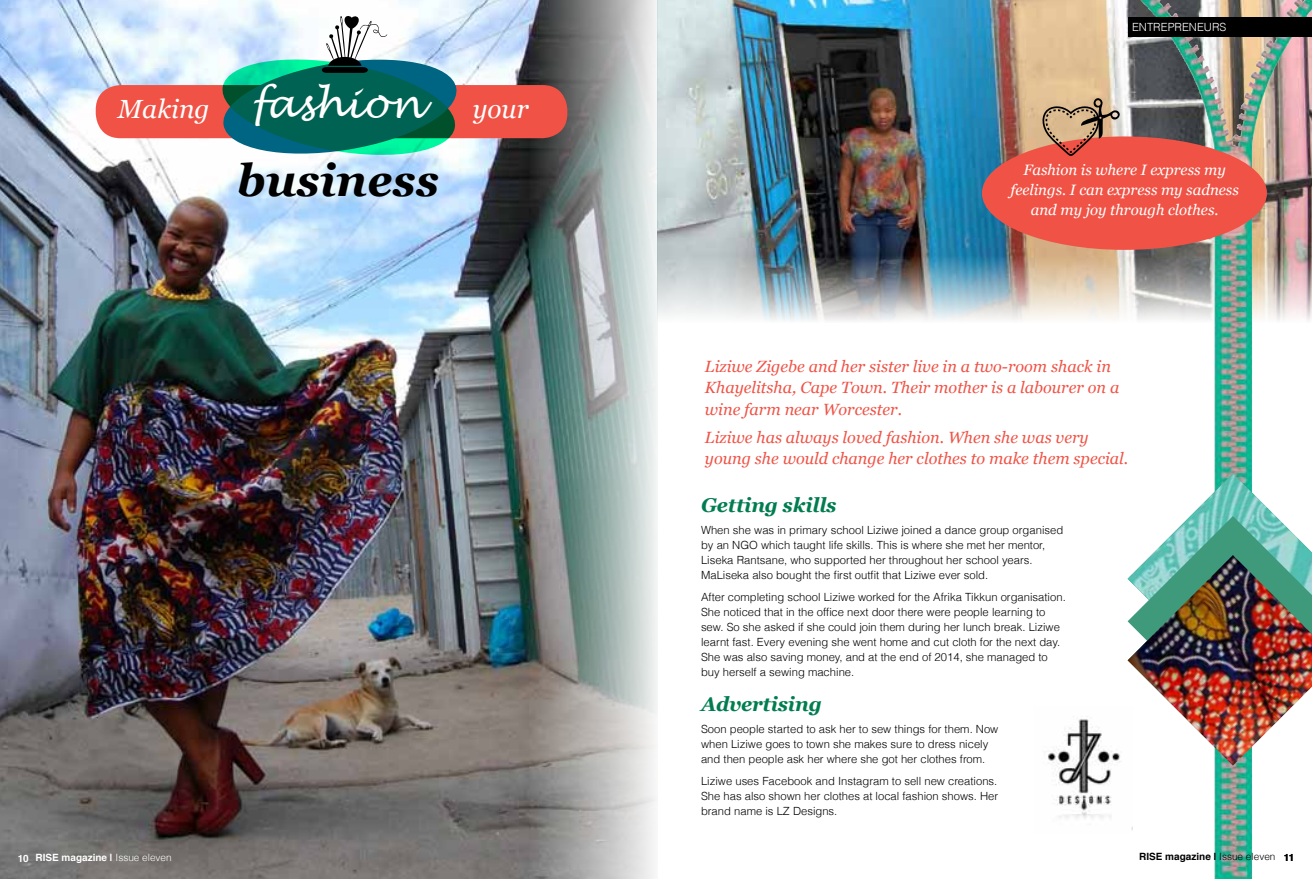
<style>
.page{position:relative;width:1312px;height:879px;background:#fff}
.page>*{position:absolute;margin:0;border:0;box-sizing:border-box;transform-origin:0 0}
.t1{font:italic 700 45px "Georgia";color:#000}
.t2{font:italic 40px "Lucida Handwriting";color:#fff}
.t3{font:italic 26.25px "Georgia";color:#fff}
.t4{font:italic 700 20px "Georgia";letter-spacing:-.01em;color:#007d50}
.t5{font:italic 16.25px/21.2px "Georgia";color:#f05346}
.t6{font:italic 15px/20px "Georgia";color:#fff;text-align:center}
.t7{font:300 11.25px/15px "Helvetica";color:#000}
.t8{font:300 11.25px "Helvetica";color:#fff}
.t9{font:700 10px "Helvetica";color:#fff}
.t10{font:700 10px "Helvetica";color:#000}
.s1{font-family:"Georgia";font-size:26.25px}
.s2{color:#000}
.s3{font-weight:300}
</style>
<div class="page">
<img style="left:657px;top:0;width:654px;height:322px">
<img style="left:1238px;top:0;width:65px;height:125px">
<img style="left:0;top:0;width:657px;height:879px">
<div style="left:96px;top:85px;width:471px;height:53px;background:#f05346;border-radius:25px"></div>
<img style="left:1048px;top:719px;width:84px;height:111px">
<div style="left:981px;top:136px;width:285px;height:114px;background:#f05346;border-radius:50%"></div>
<div style="left:1128px;top:17px;width:183px;height:19px;background:#000"></div>
<svg style="left:218px;top:16px;width:242px;height:146px"></svg>
<svg style="left:1042px;top:98px;width:80px;height:58px"></svg>
<svg style="left:1151px;top:473px;width:160px;height:82px"></svg>
<img style="left:1127px;top:555px;width:184px;height:210px">
<h2 class="t2" style="left:118px;top:80px;width:305px"><span class="s1">Making</span> fashion</h2>
<h1 class="t1" style="left:236px;top:147px;width:204px">business</h1>
<h3 class="t3" style="left:472px;top:90px;width:57px">your</h3>
<p class="t9" style="left:18px;top:849px;width:155px"><span class="s2">10</span> RISE magazine | <span class="s3">Issue eleven</span></p>
<p class="t8" style="left:1131px;top:18px;width:96px">ENTREPRENEURS</p>
<h3 class="t6" style="left:1010px;top:159px;width:230px">Fashion is where I express my feelings. I can express my sadness and my joy through clothes.</h3>
<h3 class="t5" style="left:704px;top:355px;width:416px">Liziwe Zigebe and her sister live in a two-room shack in<br>Khayelitsha, Cape Town. Their mother is a labourer on a wine farm near Worcester.</h3>
<h3 class="t5" style="left:704px;top:426px;width:425px">Liziwe has always loved fashion. When she was very young she would change her clothes to make them special.</h3>
<h3 class="t4" style="left:701px;top:490px;width:137px">Getting skills</h3>
<p class="t7" style="left:701px;top:522px;width:363px">When she was in primary school Liziwe joined a dance group organised by an NGO which taught life skills. This is where she met her mentor, Liseka Rantsane, who supported her throughout her school years.<br>MaLiseka also bought the first outfit that Liziwe ever sold.</p>
<p class="t7" style="left:701px;top:589px;width:366px">After completing school Liziwe worked for the Afrika Tikkun organisation.<br>She noticed that in the office next door there were people learning to sew. So she asked if she could join them during her lunch break. Liziwe learnt fast. Every evening she went home and cut cloth for the next day.<br>She was also saving money, and at the end of 2014, she managed to buy herself a sewing machine.</p>
<h3 class="t4" style="left:701px;top:689px;width:122px">Advertising</h3>
<p class="t7" style="left:701px;top:721px;width:299px">Soon people started to ask her to sew things for them. Now when Liziwe goes to town she makes sure to dress nicely and then people ask her where she got her clothes from.</p>
<p class="t7" style="left:701px;top:773px;width:299px;text-align:justify">Liziwe uses Facebook and Instagram to sell new creations.<br>She has also shown her clothes at local fashion shows. Her brand name is LZ Designs.</p>
<p class="t10" style="left:1138px;top:849px;width:156px">RISE magazine | <span class="s3">Issue eleven</span> 11</p>
</div>
